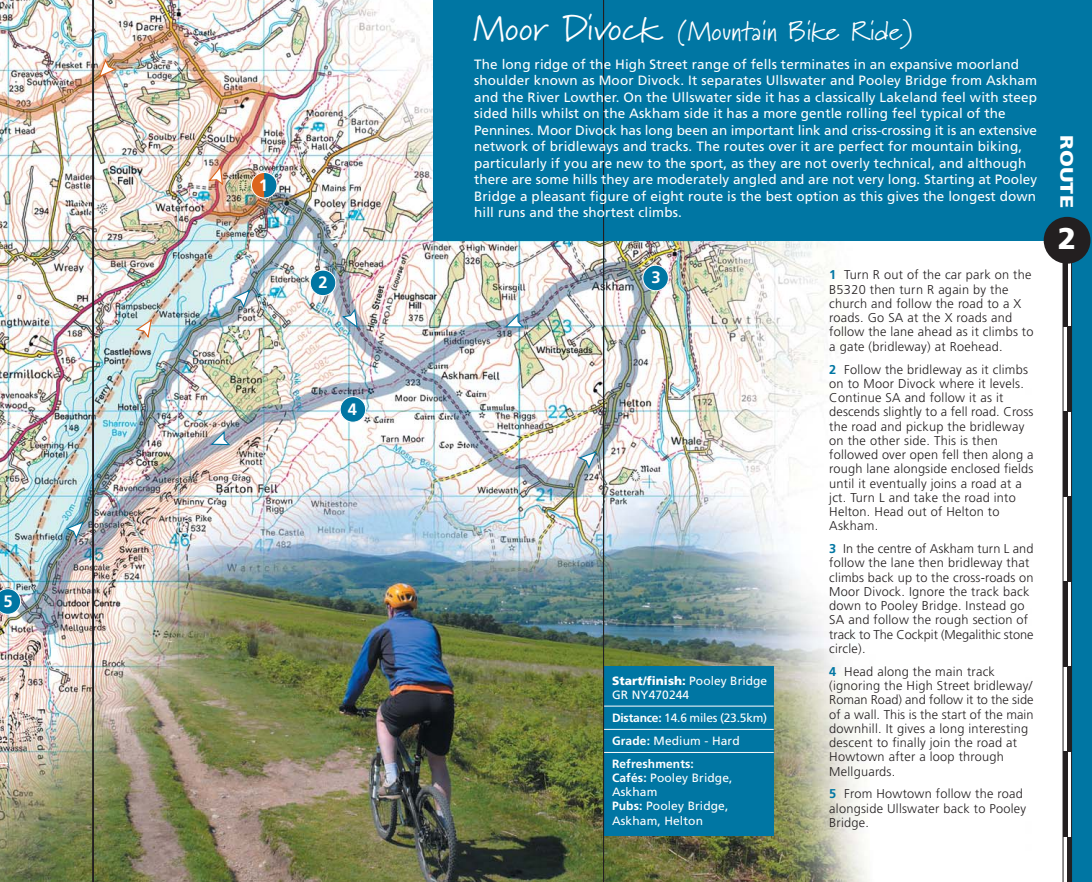
<style>
.page{position:relative;width:1092px;height:882px;background:#fff}
.page>*{position:absolute;margin:0;border:0;box-sizing:border-box;transform-origin:0 0}
.t1{font:900 30px "Frutiger";color:#fff}
.t2{font:27px "Marydale";letter-spacing:.01em;color:#fff}
.t3{font:900 18px "Frutiger";letter-spacing:.01em;color:#fff;scale:1.2 1}
.t4{font:700 16.5px "Frutiger";color:#fff}
.t5{font:13.5px/16.5px "Frutiger";letter-spacing:.01em;color:#fff}
.t6{font:300 12.75px/14.2px "Frutiger";letter-spacing:.02em;color:#231f20}
.t7{font:12px/14.2px "Frutiger";letter-spacing:.01em;color:#fff}
.t8{font:700 12px/22.8px "Frutiger";letter-spacing:.01em;color:#fff}
.s1{font-size:36px}
.s2{font-weight:900}
.s3{font-weight:400}
.s4{font-weight:700}
.s5{font-weight:700;color:#0076a3}
</style>
<div class="page">
<img style="left:0;top:0;width:1091px;height:882px">
<div style="left:1043px;top:217px;width:47px;height:47px;background:#231f20;border-radius:50%"></div>
<div style="left:251px;top:172px;width:26px;height:26px;background:#dc651d;border-radius:50%"></div>
<svg style="left:264px;top:172px;width:13px;height:26px"></svg>
<div style="left:251px;top:172px;width:26px;height:26px;border:1px solid #fff;border-radius:50%"></div>
<div style="left:340px;top:396px;width:26px;height:26px;background:#0076a3;border:1px solid #fff;border-radius:50%"></div>
<svg style="left:0;top:588px;width:21px;height:26px"></svg>
<div style="left:642px;top:265px;width:26px;height:26px;background:#0076a3;border:1px solid #fff;border-radius:50%"></div>
<div style="left:310px;top:270px;width:26px;height:26px;background:#0076a3;border:1px solid #fff;border-radius:50%"></div>
<svg style="left:207px;top:164px;width:17px;height:21px"></svg>
<svg style="left:97px;top:59px;width:21px;height:19px"></svg>
<svg style="left:134px;top:317px;width:19px;height:21px"></svg>
<svg style="left:342px;top:307px;width:16px;height:22px"></svg>
<svg style="left:577px;top:450px;width:21px;height:19px"></svg>
<svg style="left:503px;top:313px;width:22px;height:15px"></svg>
<svg style="left:209px;top:430px;width:23px;height:16px"></svg>
<svg style="left:64px;top:520px;width:21px;height:19px"></svg>
<svg style="left:231px;top:288px;width:20px;height:20px"></svg>
<p class="t4" style="left:4px;top:594px;width:11px">5</p>
<p class="t4" style="left:259px;top:178px;width:11px">1</p>
<p class="t4" style="left:318px;top:276px;width:11px">2</p>
<p class="t4" style="left:347px;top:402px;width:11px">4</p>
<h2 class="t2" style="left:474px;top:15px;width:441px"><span class="s1">Moor Divock</span> (Mountain Bike Ride)</h2>
<p class="t5" style="left:474px;top:57px;width:564px">The long ridge of the High Street range of fells terminates in an expansive moorland shoulder known as Moor Divock. It separates Ullswater and Pooley Bridge from Askham and the River Lowther. On the Ullswater side it has a classically Lakeland feel with steep sided hills whilst on the Askham side it has a more gentle rolling feel typical of the Pennines. Moor Divock has long been an important link and criss-crossing it is an extensive network of bridleways and tracks. The routes over it are perfect for mountain biking, particularly if you are new to the sport, as they are not overly technical, and although there are some hills they are moderately angled and are not very long. Starting at Pooley Bridge a pleasant figure of eight route is the best option as this gives the longest down hill runs and the shortest climbs.</p>
<p class="t4" style="left:651px;top:271px;width:11px">3</p>
<p class="t7" style="left:612px;top:674px;width:157px"><span class="s2">Start/finish:</span> Pooley Bridge<br>GR NY470244</p>
<p class="t8" style="left:612px;top:707px;width:157px">Distance: <span class="s3">14.6 miles (23.5km)<br></span>Grade: <span class="s3">Medium - Hard<br></span>Refreshments:</p>
<p class="t7" style="left:612px;top:771px;width:122px"><span class="s4">Cafés:</span> Pooley Bridge,<br>Askham<br><span class="s4">Pubs:</span> Pooley Bridge,<br>Askham, Helton</p>
<p class="t6" style="left:829px;top:269px;width:206px"><span class="s5">1</span> Turn R out of the car park on the<br>B5320 then turn R again by the church and follow the road to a X roads. Go SA at the X roads and follow the lane ahead as it climbs to a gate (bridleway) at Roehead.</p>
<p class="t6" style="left:829px;top:363px;width:206px"><span class="s5">2</span> Follow the bridleway as it climbs on to Moor Divock where it levels.<br>Continue SA and follow it as it descends slightly to a fell road. Cross the road and pickup the bridleway on the other side. This is then followed over open fell then along a rough lane alongside enclosed fields until it eventually joins a road at a jct. Turn L and take the road into<br>Helton. Head out of Helton to<br>Askham.</p>
<p class="t6" style="left:829px;top:542px;width:206px"><span class="s5">3</span> In the centre of Askham turn L and follow the lane then bridleway that climbs back up to the cross-roads on<br>Moor Divock. Ignore the track back down to Pooley Bridge. Instead go<br>SA and follow the rough section of track to The Cockpit (Megalithic stone circle).</p>
<p class="t6" style="left:829px;top:665px;width:206px"><span class="s5">4</span> Head along the main track (ignoring the High Street bridleway/<br>Roman Road) and follow it to the side of a wall. This is the start of the main downhill. It gives a long interesting descent to finally join the road at<br>Howtown after a loop through<br>Mellguards.</p>
<p class="t6" style="left:829px;top:787px;width:198px"><span class="s5">5</span> From Howtown follow the road alongside Ullswater back to Pooley<br>Bridge.</p>
<h3 class="t3" style="left:1073px;top:135px;width:62px;rotate:90deg">ROUTE</h3>
<h1 class="t1" style="left:1057px;top:227px;width:20px">2</h1>
</div>
